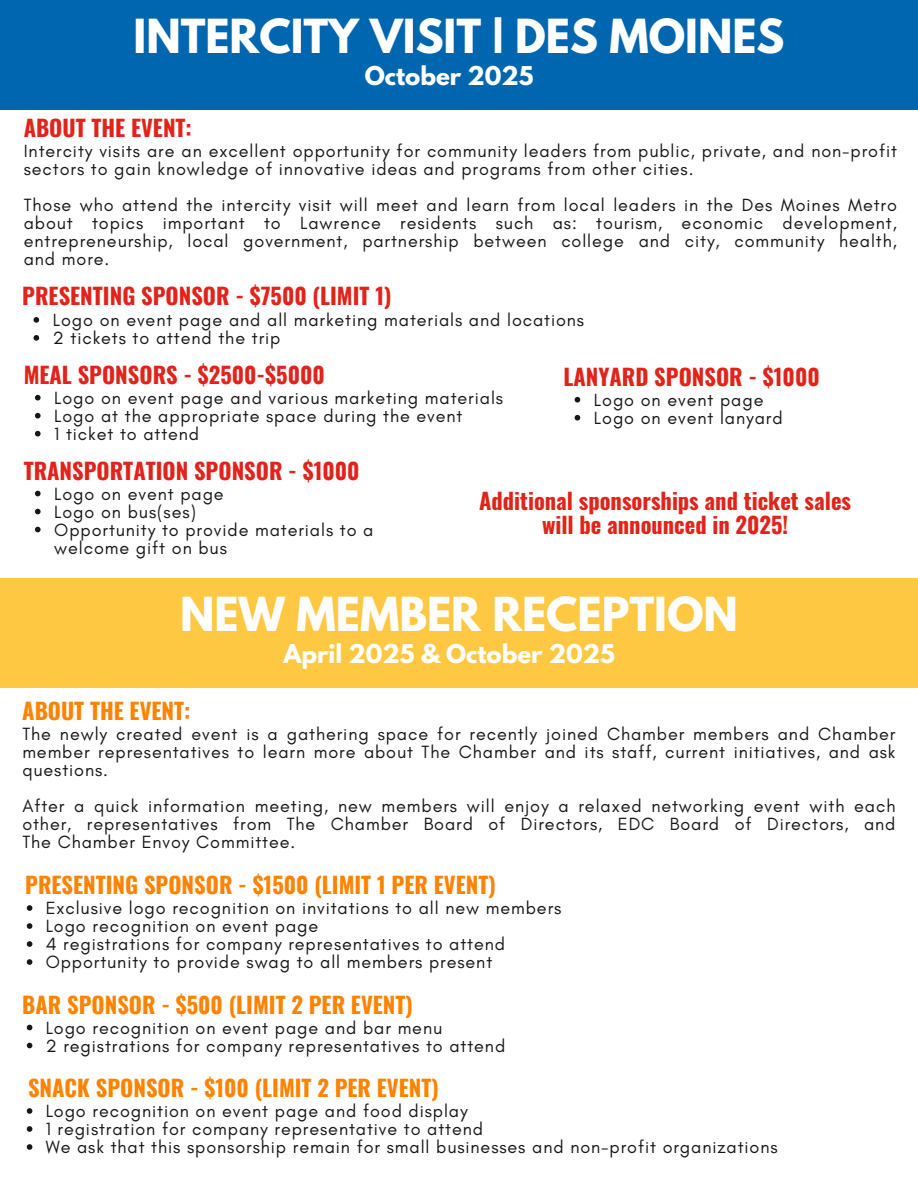
<style>
.page{position:relative;width:918px;height:1188px;background:#fff}
.page>*{position:absolute;margin:0;border:0;box-sizing:border-box;transform-origin:0 0}
.t1{font:700 41.55px "League Spartan";color:#fff}
.t2{font:700 22.95px "League Spartan";color:#fff}
.t3{font:700 22.5px/23.7px "Oswald";color:#e2231a;text-align:center}
.t4{font:700 22.5px "Oswald";color:#ff8300}
.t5{font:18px/18px "Glacial Indifference";letter-spacing:.05em;color:#171717;text-align:justify}
</style>
<div class="page">
<div style="left:0;top:578px;width:918px;height:109px;background:#ffc843"></div>
<svg style="left:27px;top:905px;width:5px;height:6px"></svg>
<svg style="left:27px;top:923px;width:5px;height:6px"></svg>
<svg style="left:27px;top:941px;width:5px;height:6px"></svg>
<svg style="left:27px;top:959px;width:5px;height:6px"></svg>
<svg style="left:27px;top:1025px;width:5px;height:5px"></svg>
<svg style="left:27px;top:1043px;width:5px;height:5px"></svg>
<svg style="left:27px;top:1108px;width:5px;height:6px"></svg>
<svg style="left:27px;top:1126px;width:5px;height:6px"></svg>
<svg style="left:27px;top:1144px;width:5px;height:6px"></svg>
<svg style="left:34px;top:317px;width:5px;height:6px"></svg>
<svg style="left:34px;top:335px;width:5px;height:6px"></svg>
<svg style="left:35px;top:395px;width:6px;height:6px"></svg>
<svg style="left:35px;top:413px;width:6px;height:6px"></svg>
<svg style="left:35px;top:431px;width:6px;height:6px"></svg>
<div style="left:0;top:0;width:918px;height:109px;background:#0066af"></div>
<svg style="left:575px;top:397px;width:5px;height:6px"></svg>
<svg style="left:575px;top:415px;width:5px;height:6px"></svg>
<svg style="left:35px;top:491px;width:6px;height:5px"></svg>
<svg style="left:35px;top:509px;width:6px;height:5px"></svg>
<svg style="left:35px;top:527px;width:6px;height:5px"></svg>
<p class="t1" style="left:134px;top:16px;width:652px">INTERCITY VISIT | DES MOINES</p>
<h2 class="t2" style="left:365px;top:65px;width:170px">October 2025</h2>
<p class="t3" style="left:24px;top:115px;width:170px">ABOUT THE EVENT:</p>
<p class="t5" style="left:24px;top:142px;width:875px">Intercity visits are an excellent opportunity for community leaders from public, private, and non-profit sectors to gain knowledge of innovative ideas and programs from other cities.</p>
<p class="t5" style="left:24px;top:196px;width:875px">Those who attend the intercity visit will meet and learn from local leaders in the Des Moines Metro about topics important to Lawrence residents such as: tourism, economic development, entrepreneurship, local government, partnership between college and city, community health, and more.</p>
<h3 class="t3" style="left:22px;top:283px;width:371px">PRESENTING SPONSOR - $7500 (LIMIT 1)</h3>
<p class="t5" style="left:53px;top:311px;width:533px">Logo on event page and all marketing materials and locations</p>
<p class="t5" style="left:53px;top:329px;width:229px">2 tickets to attend the trip</p>
<p class="t3" style="left:24px;top:362px;width:303px">MEAL SPONSORS - $2500-$5000</p>
<h1 class="t5" style="left:54px;top:389px;width:450px">Logo on event page and various marketing materials</h1>
<h3 class="t5" style="left:54px;top:407px;width:410px">Logo at the appropriate space during the event</h3>
<h2 class="t5" style="left:54px;top:425px;width:146px">1 ticket to attend</h2>
<p class="t3" style="left:24px;top:458px;width:337px">TRANSPORTATION SPONSOR - $1000</p>
<p class="t3" style="left:563px;top:364px;width:258px">LANYARD SPONSOR - $1000</p>
<p class="t5" style="left:594px;top:391px;width:171px">Logo on event page</p>
<h2 class="t5" style="left:594px;top:409px;width:190px">Logo on event lanyard</h2>
<p class="t5" style="left:54px;top:484px;width:171px">Logo on event page</p>
<h2 class="t5" style="left:54px;top:502px;width:143px">Logo on bus(ses)</h2>
<p class="t5" style="left:54px;top:520px;width:321px">Opportunity to provide materials to a welcome gift on bus</p>
<p class="t3" style="left:479px;top:488px;width:374px">Additional sponsorships and ticket sales will be announced in 2025!</p>
<h2 class="t1" style="left:180px;top:594px;width:559px">NEW MEMBER RECEPTION</h2>
<p class="t2" style="left:283px;top:643px;width:333px">April 2025 &amp; October 2025</p>
<p class="t4" style="left:22px;top:693px;width:170px">ABOUT THE EVENT:</p>
<h2 class="t5" style="left:22px;top:725px;width:875px">The newly created event is a gathering space for recently joined Chamber members and Chamber member representatives to learn more about The Chamber and its staff, current initiatives, and ask questions.</h2>
<p class="t5" style="left:22px;top:797px;width:875px">After a quick information meeting, new members will enjoy a relaxed networking event with each other, representatives from The Chamber Board of Directors, EDC Board of Directors, and The Chamber Envoy Committee.</p>
<p class="t4" style="left:25px;top:868px;width:472px">PRESENTING SPONSOR - $1500 (LIMIT 1 PER EVENT)</p>
<h1 class="t5" style="left:46px;top:899px;width:517px">Exclusive logo recognition on invitations to all new members</h1>
<h3 class="t5" style="left:46px;top:917px;width:274px">Logo recognition on event page</h3>
<h2 class="t5" style="left:46px;top:935px;width:461px">4 registrations for company representatives to attend</h2>
<p class="t5" style="left:46px;top:953px;width:448px">Opportunity to provide swag to all members present</p>
<h2 class="t4" style="left:22px;top:987px;width:392px">BAR SPONSOR - $500 (LIMIT 2 PER EVENT)</h2>
<p class="t5" style="left:46px;top:1018px;width:398px">Logo recognition on event page and bar menu</p>
<p class="t5" style="left:46px;top:1036px;width:461px">2 registrations for company representatives to attend</p>
<p class="t4" style="left:28px;top:1071px;width:412px">SNACK SPONSOR - $100 (LIMIT 2 PER EVENT)</p>
<p class="t5" style="left:46px;top:1102px;width:424px">Logo recognition on event page and food display</p>
<p class="t5" style="left:46px;top:1120px;width:439px">1 registration for company representative to attend</p>
<h2 class="t5" style="left:46px;top:1138px;width:733px">We ask that this sponsorship remain for small businesses and non-profit organizations</h2>
</div>
